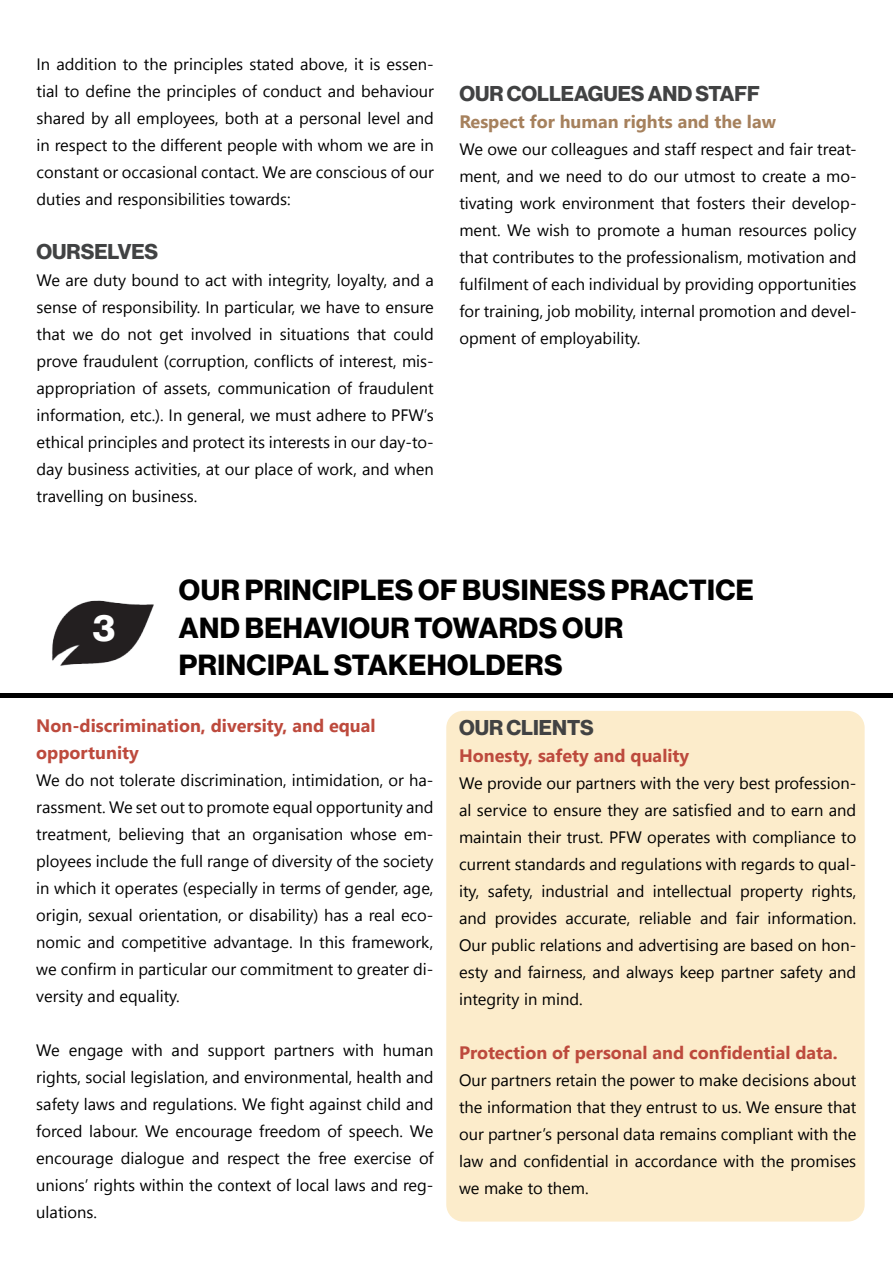
<style>
.page{position:relative;width:893px;height:1263px;background:#fff}
.page>*{position:absolute;margin:0;border:0;box-sizing:border-box;transform-origin:0 0}
.t1{font:37.5px "N Haas Grotesk DS Pro 75 Bd";color:#fff}
.t2{font:28.5px "N Haas Grotesk DS Pro 75 Bd";letter-spacing:.015em;color:#000}
.t3{font:21px "N Haas Grotesk DS Pro 75 Bd";color:#414243}
.t4{font:700 18px "Nirmala UI";color:#bd4a3d}
.t5{font:700 18px "Nirmala UI";color:#a6815d}
.t6{font:16.5px/27px "Nirmala UI";color:#000;text-align:justify}
</style>
<div class="page">
<div style="left:446px;top:711px;width:419px;height:510px;background:#fceccb;border-radius:17px"></div>
<img style="left:52px;top:600px;width:102px;height:66px">
<div style="left:0;top:693px;width:893px;height:5px;background:#000"></div>
<p class="t6" style="left:37px;top:49px;width:399px">In addition to the principles stated above, it is essen&shy;tial to define the principles of conduct and behaviour shared by all employees, both at a personal level and in respect to the different people with whom we are in constant or occasional contact. We are conscious of our duties and responsibilities towards:</p>
<p class="t3" style="left:37px;top:239px;width:123px">OURSELVES</p>
<p class="t6" style="left:37px;top:265px;width:399px">We are duty bound to act with integrity, loyalty, and a sense of responsibility. In particular, we have to ensure that we do not get involved in situations that could prove fraudulent (corruption, conflicts of interest, mis&shy;appropriation of assets, communication of fraudulent information, etc.). In general, we must adhere to PFW’s ethical principles and protect its interests in our day-to&shy;day business activities, at our place of work, and when travelling on business.</p>
<p class="t3" style="left:459px;top:81px;width:302px">OUR COLLEAGUES AND STAFF</p>
<p class="t5" style="left:459px;top:107px;width:318px">Respect for human rights and the law</p>
<p class="t6" style="left:459px;top:134px;width:399px">We owe our colleagues and staff respect and fair treat&shy;ment, and we need to do our utmost to create a mo&shy;tivating work environment that fosters their develop&shy;ment. We wish to promote a human resources policy that contributes to the professionalism, motivation and fulfilment of each individual by providing opportunities for training, job mobility, internal promotion and devel&shy;opment of employability.</p>
<p class="t1" style="left:93px;top:606px;width:24px">3</p>
<p class="t2" style="left:179px;top:574px;width:576px">OUR PRINCIPLES OF BUSINESS PRACTICE</p>
<p class="t2" style="left:179px;top:611px;width:446px">AND BEHAVIOUR TOWARDS OUR</p>
<p class="t2" style="left:179px;top:649px;width:385px">PRINCIPAL STAKEHOLDERS</p>
<p class="t4" style="left:36px;top:710px;width:341px">Non-discrimination, diversity, and equal</p>
<p class="t4" style="left:36px;top:737px;width:104px">opportunity</p>
<p class="t6" style="left:36px;top:765px;width:399px">We do not tolerate discrimination, intimidation, or ha&shy;rassment. We set out to promote equal opportunity and treatment, believing that an organisation whose em&shy;ployees include the full range of diversity of the society in which it operates (especially in terms of gender, age, origin, sexual orientation, or disability) has a real eco&shy;nomic and competitive advantage. In this framework, we confirm in particular our commitment to greater di&shy;versity and equality.</p>
<p class="t6" style="left:36px;top:1035px;width:399px">We engage with and support partners with human rights, social legislation, and environmental, health and safety laws and regulations. We fight against child and forced labour. We encourage freedom of speech. We encourage dialogue and respect the free exercise of unions’ rights within the context of local laws and reg&shy;ulations.</p>
<p class="t3" style="left:459px;top:715px;width:136px">OUR CLIENTS</p>
<p class="t4" style="left:459px;top:740px;width:232px">Honesty, safety and quality</p>
<p class="t6" style="left:459px;top:768px;width:399px">We provide our partners with the very best profession&shy;al service to ensure they are satisfied and to earn and maintain their trust. PFW operates with compliance to current standards and regulations with regards to qual&shy;ity, safety, industrial and intellectual property rights, and provides accurate, reliable and fair information.<br>Our public relations and advertising are based on hon&shy;esty and fairness, and always keep partner safety and integrity in mind.</p>
<p class="t4" style="left:459px;top:1037px;width:380px">Protection of personal and confidential data.</p>
<p class="t6" style="left:459px;top:1065px;width:399px">Our partners retain the power to make decisions about the information that they entrust to us. We ensure that our partner’s personal data remains compliant with the law and confidential in accordance with the promises we make to them.</p>
</div>
